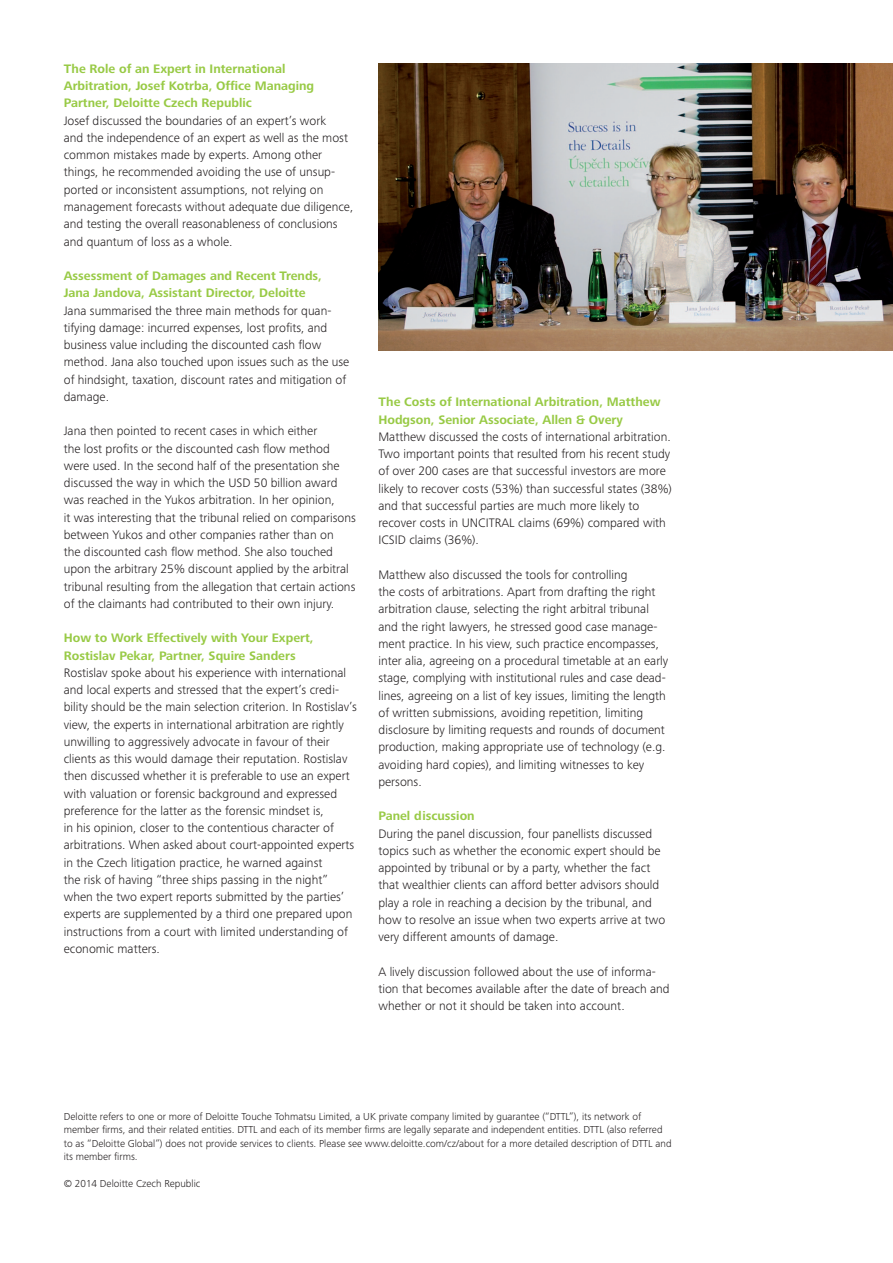
<style>
.page{position:relative;width:893px;height:1263px;background:#fff}
.page>*{position:absolute;margin:0;border:0;box-sizing:border-box;transform-origin:0 0}
.t1{font:300 12.75px/17.2px "Frutiger Next Pro";color:#231f20}
.mezititul_zeleny{font:700 12.75px/17.2px "Frutiger Next Pro";color:#98ca45}
.t2{font:300 10.5px/13.5px "Frutiger Next Pro";color:#231f20}
</style>
<div class="page">
<img style="left:378px;top:64px;width:515px;height:287px">
<p class="mezititul_zeleny" style="left:64px;top:60px;width:252px">The Role of an Expert in International<br>Arbitration, Josef Kotrba, Office Managing<br>Partner, Deloitte Czech Republic</p>
<p class="t1" style="left:64px;top:112px;width:291px">Josef discussed the boundaries of an expert’s work<br>and the independence of an expert as well as the most common mistakes made by experts. Among other things, he recommended avoiding the use of unsup&shy;ported or inconsistent assumptions, not relying on management forecasts without adequate due diligence, and testing the overall reasonableness of conclusions and quantum of loss as a whole.</p>
<p class="mezititul_zeleny" style="left:64px;top:267px;width:260px">Assessment of Damages and Recent Trends,<br>Jana Jandova, Assistant Director, Deloitte</p>
<p class="t1" style="left:64px;top:302px;width:287px">Jana summarised the three main methods for quan&shy;tifying damage: incurred expenses, lost profits, and business value including the discounted cash flow method. Jana also touched upon issues such as the use of hindsight, taxation, discount rates and mitigation of damage.</p>
<p class="t1" style="left:64px;top:422px;width:294px">Jana then pointed to recent cases in which either<br>the lost profits or the discounted cash flow method were used. In the second half of the presentation she discussed the way in which the USD 50 billion award was reached in the Yukos arbitration. In her opinion,<br>it was interesting that the tribunal relied on comparisons between Yukos and other companies rather than on<br>the discounted cash flow method. She also touched upon the arbitrary 25% discount applied by the arbitral tribunal resulting from the allegation that certain actions of the claimants had contributed to their own injury.</p>
<p class="mezititul_zeleny" style="left:64px;top:629px;width:251px">How to Work Effectively with Your Expert,<br>Rostislav Pekar, Partner, Squire Sanders</p>
<p class="t1" style="left:64px;top:664px;width:295px">Rostislav spoke about his experience with international and local experts and stressed that the expert’s credi&shy;bility should be the main selection criterion. In Rostislav’s view, the experts in international arbitration are rightly unwilling to aggressively advocate in favour of their clients as this would damage their reputation. Rostislav then discussed whether it is preferable to use an expert with valuation or forensic background and expressed preference for the latter as the forensic mindset is,<br>in his opinion, closer to the contentious character of arbitrations. When asked about court-appointed experts in the Czech litigation practice, he warned against<br>the risk of having “three ships passing in the night” when the two expert reports submitted by the parties’ experts are supplemented by a third one prepared upon instructions from a court with limited understanding of economic matters.</p>
<p class="mezititul_zeleny" style="left:378px;top:393px;width:284px">The Costs of International Arbitration, Matthew<br>Hodgson, Senior Associate, Allen &amp; Overy</p>
<p class="t1" style="left:378px;top:428px;width:295px">Matthew discussed the costs of international arbitration.<br>Two important points that resulted from his recent study of over 200 cases are that successful investors are more likely to recover costs (53%) than successful states (38%) and that successful parties are much more likely to recover costs in UNCITRAL claims (69%) compared with ICSID claims (36%).</p>
<p class="t1" style="left:378px;top:566px;width:291px">Matthew also discussed the tools for controlling<br>the costs of arbitrations. Apart from drafting the right arbitration clause, selecting the right arbitral tribunal and the right lawyers, he stressed good case manage&shy;ment practice. In his view, such practice encompasses, inter alia, agreeing on a procedural timetable at an early stage, complying with institutional rules and case dead&shy;lines, agreeing on a list of key issues, limiting the length of written submissions, avoiding repetition, limiting disclosure by limiting requests and rounds of document production, making appropriate use of technology (e.g. avoiding hard copies), and limiting witnesses to key persons.</p>
<p class="mezititul_zeleny" style="left:378px;top:807px;width:98px">Panel discussion</p>
<p class="t1" style="left:378px;top:825px;width:288px">During the panel discussion, four panellists discussed topics such as whether the economic expert should be appointed by tribunal or by a party, whether the fact that wealthier clients can afford better advisors should play a role in reaching a decision by the tribunal, and how to resolve an issue when two experts arrive at two very different amounts of damage.</p>
<p class="t1" style="left:378px;top:963px;width:293px">A lively discussion followed about the use of informa&shy;tion that becomes available after the date of breach and whether or not it should be taken into account.</p>
<p class="t2" style="left:64px;top:1109px;width:609px">Deloitte refers to one or more of Deloitte Touche Tohmatsu Limited, a UK private company limited by guarantee (“DTTL”), its network of member firms, and their related entities. DTTL and each of its member firms are legally separate and independent entities. DTTL (also referred to as “Deloitte Global”) does not provide services to clients. Please see www.deloitte.com/cz/about for a more detailed description of DTTL and its member firms.</p>
<p class="t2" style="left:64px;top:1177px;width:138px">© 2014 Deloitte Czech Republic</p>
</div>
